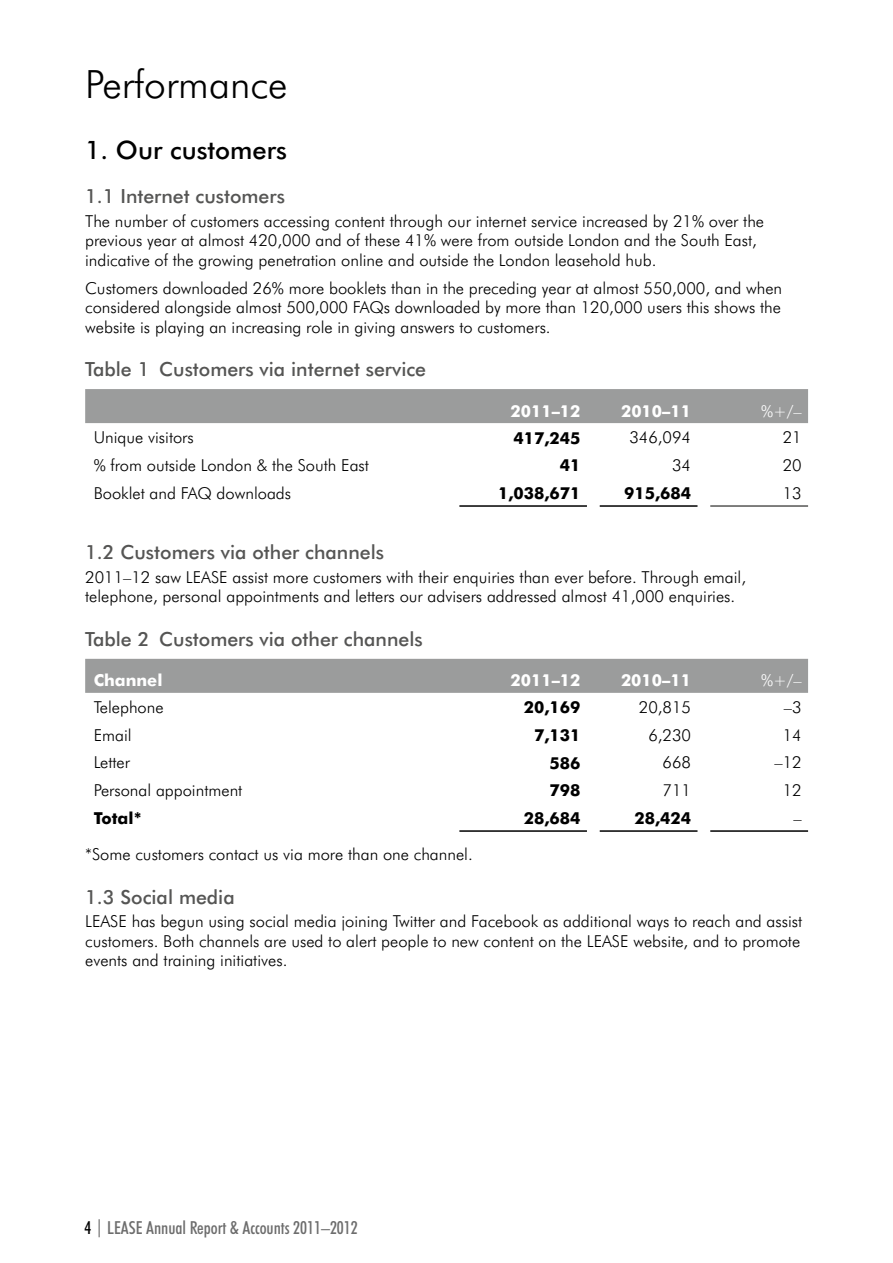
<style>
.page{position:relative;width:893px;height:1263px;background:#fff}
.page>*{position:absolute;margin:0;border:0;box-sizing:border-box;transform-origin:0 0}
.t1{font:300 39px "Futura BT";color:#000}
.t2{font:500 25.5px "Futura BT";color:#000}
.t3{font:500 19.5px "Futura BT";color:#555554}
.t4{font:500 condensed 18px "Futura BT";color:#6d6d6d}
.t5{font:300 16.5px/19.5px "Futura BT";color:#000}
.t6{font:700 16.5px "Futura BT";color:#000}
.t7{font:700 16.5px "Futura BT";color:#fff}
.t8{font:300 16.5px "Futura BT";color:#fff}
.s1{color:#000}
</style>
<div class="page">
<div style="left:85px;top:389px;width:723px;height:34px;background:#9b9c9c"></div>
<hr style="left:459px;top:505px;width:128px;height:2px;background:#000">
<hr style="left:600px;top:505px;width:97px;height:2px;background:#000">
<hr style="left:710px;top:505px;width:98px;height:2px;background:#555554">
<div style="left:85px;top:659px;width:723px;height:34px;background:#9b9c9c"></div>
<hr style="left:459px;top:830px;width:128px;height:2px;background:#000">
<hr style="left:600px;top:830px;width:97px;height:2px;background:#000">
<hr style="left:710px;top:830px;width:98px;height:2px;background:#000">
<h1 class="t1" style="left:85px;top:60px;width:204px">Performance</h1>
<h2 class="t2" style="left:85px;top:134px;width:203px">1. Our customers</h2>
<p class="t3" style="left:85px;top:184px;width:201px">1.1 Internet customers</p>
<p class="t5" style="left:85px;top:211px;width:680px">The number of customers accessing content through our internet service increased by 21% over the previous year at almost 420,000 and of these 41% were from outside London and the South East, indicative of the growing penetration online and outside the London leasehold hub.</p>
<p class="t5" style="left:85px;top:278px;width:698px;text-align:justify">Customers downloaded 26% more booklets than in the preceding year at almost 550,000, and when considered alongside almost 500,000 FAQs downloaded by more than 120,000 users this shows the website is playing an increasing role in giving answers to customers.</p>
<p class="t3" style="left:85px;top:357px;width:342px">Table 1 Customers via internet service</p>
<p class="t7" style="left:510px;top:401px;width:72px">2011–12</p>
<p class="t7" style="left:621px;top:401px;width:72px">2010–11</p>
<p class="t8" style="left:761px;top:401px;width:42px">%+/–</p>
<p class="t5" style="left:94px;top:427px;width:102px">Unique visitors</p>
<p class="t6" style="left:514px;top:428px;width:69px">417,245</p>
<p class="t5" style="left:629px;top:427px;width:63px">346,094</p>
<p class="t5" style="left:783px;top:427px;width:21px">21</p>
<p class="t5" style="left:94px;top:455px;width:277px">% from outside London &amp; the South East</p>
<p class="t6" style="left:560px;top:455px;width:22px">41</p>
<p class="t5" style="left:672px;top:455px;width:21px">34</p>
<p class="t5" style="left:783px;top:455px;width:21px">20</p>
<p class="t5" style="left:94px;top:483px;width:199px">Booklet and FAQ downloads</p>
<p class="t6" style="left:498px;top:483px;width:84px">1,038,671</p>
<p class="t6" style="left:624px;top:483px;width:69px">915,684</p>
<p class="t5" style="left:783px;top:483px;width:21px">13</p>
<p class="t3" style="left:85px;top:540px;width:300px">1.2 Customers via other channels</p>
<p class="t5" style="left:85px;top:567px;width:662px">2011–12 saw LEASE assist more customers with their enquiries than ever before. Through email, telephone, personal appointments and letters our advisers addressed almost 41,000 enquiries.</p>
<p class="t3" style="left:85px;top:627px;width:339px">Table 2 Customers via other channels</p>
<p class="t7" style="left:94px;top:670px;width:70px">Channel</p>
<p class="t7" style="left:510px;top:670px;width:72px">2011–12</p>
<p class="t7" style="left:621px;top:670px;width:72px">2010–11</p>
<p class="t8" style="left:761px;top:670px;width:42px">%+/–</p>
<p class="t5" style="left:94px;top:697px;width:71px">Telephone</p>
<p class="t6" style="left:524px;top:697px;width:58px">20,169</p>
<p class="t5" style="left:639px;top:697px;width:54px">20,815</p>
<p class="t5" style="left:784px;top:697px;width:19px">–3</p>
<p class="t5" style="left:94px;top:725px;width:39px">Email</p>
<p class="t6" style="left:534px;top:725px;width:48px">7,131</p>
<p class="t5" style="left:648px;top:725px;width:44px">6,230</p>
<p class="t5" style="left:783px;top:725px;width:21px">14</p>
<p class="t5" style="left:94px;top:752px;width:38px">Letter</p>
<p class="t6" style="left:550px;top:753px;width:32px">586</p>
<p class="t5" style="left:663px;top:752px;width:30px">668</p>
<p class="t5" style="left:774px;top:752px;width:29px">–12</p>
<p class="t5" style="left:94px;top:780px;width:150px">Personal appointment</p>
<p class="t6" style="left:550px;top:780px;width:32px">798</p>
<p class="t5" style="left:663px;top:780px;width:30px">711</p>
<p class="t5" style="left:783px;top:780px;width:21px">12</p>
<p class="t6" style="left:94px;top:808px;width:50px">Total*</p>
<p class="t6" style="left:524px;top:808px;width:58px">28,684</p>
<p class="t6" style="left:634px;top:808px;width:58px">28,424</p>
<p class="t5" style="left:793px;top:808px;width:10px">–</p>
<p class="t5" style="left:85px;top:844px;width:389px">*Some customers contact us via more than one channel.</p>
<p class="t3" style="left:85px;top:885px;width:151px">1.3 Social media</p>
<p class="t5" style="left:85px;top:911px;width:719px">LEASE has begun using social media joining Twitter and Facebook as additional ways to reach and assist customers. Both channels are used to alert people to new content on the LEASE website, and to promote events and training initiatives.</p>
<p class="t4" style="left:84px;top:1217px;width:275px"><span class="s1">4</span> | LEASE Annual Report &amp; Accounts 2011–2012</p>
</div>
